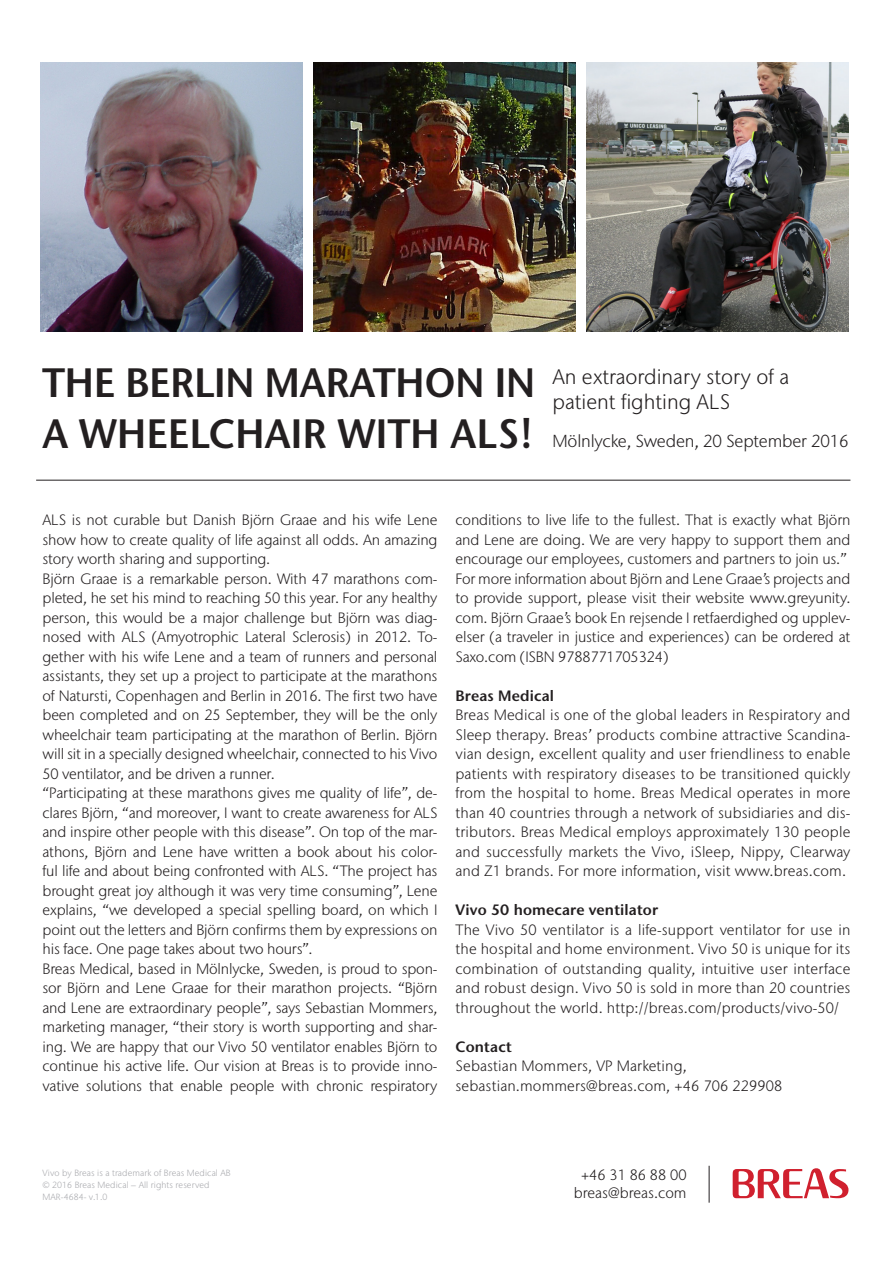
<style>
.page{position:relative;width:893px;height:1263px;background:#fff}
.page>*{position:absolute;margin:0;border:0;box-sizing:border-box;transform-origin:0 0}
.t1{font:600 40.95px/51px "Stone Sans IIITC Std";color:#231f20;scale:.95 1}
.t2{font:300 21px/25.2px "Stone Sans IIITC Std";color:#231f20}
.t3{font:300 17.4px "Stone Sans IIITC Std";letter-spacing:-.01em;color:#231f20}
.t4{font:300 15px/19.5px "Stone Sans IIITC Std";letter-spacing:-.01em;color:#231f20;text-align:justify}
.t5{font:300 15px/19.5px "Stone Sans IIITC Std";letter-spacing:.01em;color:#231f20}
.t6{font:600 15px "Stone Sans IIITC Std";letter-spacing:.01em;color:#231f20}
.t7{font:300 9px "Stone Sans IIITC Std";letter-spacing:.01em;color:#a8a9ad}
</style>
<div class="page">
<img style="left:586px;top:62px;width:262px;height:269px">
<img style="left:41px;top:62px;width:262px;height:269px">
<img style="left:314px;top:62px;width:261px;height:269px">
<hr style="left:36px;top:480px;width:814px;height:1px;background:#231f20">
<svg style="left:732px;top:1168px;width:116px;height:30px"></svg>
<hr style="left:709px;top:1166px;width:1px;height:37px;background:#231f20">
<p class="t1" style="left:43px;top:356px;width:520px">THE BERLIN MARATHON IN<br>A WHEELCHAIR WITH ALS!</p>
<p class="t2" style="left:552px;top:364px;width:238px">An extraordinary story of a patient fighting ALS</p>
<p class="t3" style="left:552px;top:430px;width:298px">Mölnlycke, Sweden, 20 September 2016</p>
<p class="t4" style="left:43px;top:510px;width:396px">ALS is not curable but Danish Björn Graae and his wife Lene show how to create quality of life against all odds. An amazing story worth sharing and supporting.</p>
<p class="t4" style="left:43px;top:569px;width:396px">Björn Graae is a remarkable person. With 47 marathons com&shy;pleted, he set his mind to reaching 50 this year. For any healthy person, this would be a major challenge but Björn was diag&shy;nosed with ALS (Amyotrophic Lateral Sclerosis) in 2012. To&shy;gether with his wife Lene and a team of runners and personal assistants, they set up a project to participate at the marathons of Natursti, Copenhagen and Berlin in 2016. The first two have been completed and on 25 September, they will be the only wheelchair team participating at the marathon of Berlin. Björn will sit in a specially designed wheelchair, connected to his Vivo 50 ventilator, and be driven a runner.</p>
<p class="t4" style="left:43px;top:783px;width:396px">“Participating at these marathons gives me quality of life”, de&shy;clares Björn, “and moreover, I want to create awareness for ALS and inspire other people with this disease”. On top of the mar&shy;athons, Björn and Lene have written a book about his color&shy;ful life and about being confronted with ALS. “The project has brought great joy although it was very time consuming”, Lene explains, “we developed a special spelling board, on which I point out the letters and Björn confirms them by expressions on his face. One page takes about two hours”.</p>
<p class="t4" style="left:43px;top:959px;width:396px">Breas Medical, based in Mölnlycke, Sweden, is proud to spon&shy;sor Björn and Lene Graae for their marathon projects. “Björn and Lene are extraordinary people”, says Sebastian Mommers, marketing manager, “their story is worth supporting and shar&shy;ing. We are happy that our Vivo 50 ventilator enables Björn to continue his active life. Our vision at Breas is to provide inno&shy;vative solutions that enable people with chronic respiratory</p>
<p class="t4" style="left:455px;top:510px;width:396px">conditions to live life to the fullest. That is exactly what Björn and Lene are doing. We are very happy to support them and encourage our employees, customers and partners to join us.”</p>
<p class="t4" style="left:455px;top:569px;width:396px">For more information about Björn and Lene Graae’s projects and to provide support, please visit their website www.greyunity. com. Björn Graae’s book En rejsende I retfaerdighed og upplev&shy;elser (a traveler in justice and experiences) can be ordered at Saxo.com (ISBN 9788771705324)</p>
<p class="t6" style="left:455px;top:686px;width:100px">Breas Medical</p>
<p class="t4" style="left:455px;top:705px;width:396px">Breas Medical is one of the global leaders in Respiratory and Sleep therapy. Breas’ products combine attractive Scandina&shy;vian design, excellent quality and user friendliness to enable patients with respiratory diseases to be transitioned quickly from the hospital to home. Breas Medical operates in more than 40 countries through a network of subsidiaries and dis&shy;tributors. Breas Medical employs approximately 130 people and successfully markets the Vivo, iSleep, Nippy, Clearway and Z1 brands. For more information, visit www.breas.com.</p>
<p class="t6" style="left:455px;top:901px;width:204px">Vivo 50 homecare ventilator</p>
<p class="t4" style="left:455px;top:920px;width:396px">The Vivo 50 ventilator is a life-support ventilator for use in the hospital and home environment. Vivo 50 is unique for its combination of outstanding quality, intuitive user interface and robust design. Vivo 50 is sold in more than 20 countries throughout the world. http://breas.com/products/vivo-50/</p>
<p class="t6" style="left:455px;top:1037px;width:58px">Contact</p>
<p class="t5" style="left:455px;top:1056px;width:328px">Sebastian Mommers, VP Marketing, sebastian.mommers@breas.com, +46 706 229908</p>
<p class="t7" style="left:43px;top:1167px;width:190px">Vivo by Breas is a trademark of Breas Medical AB</p>
<p class="t7" style="left:43px;top:1179px;width:169px">© 2016 Breas Medical – All rights reserved</p>
<p class="t7" style="left:43px;top:1191px;width:66px">MAR-4684- v.1.0</p>
<p class="t4" style="left:574px;top:1166px;width:114px;line-height:18px;text-align:center">+46 31 86 88 00 breas@breas.com</p>
</div>
